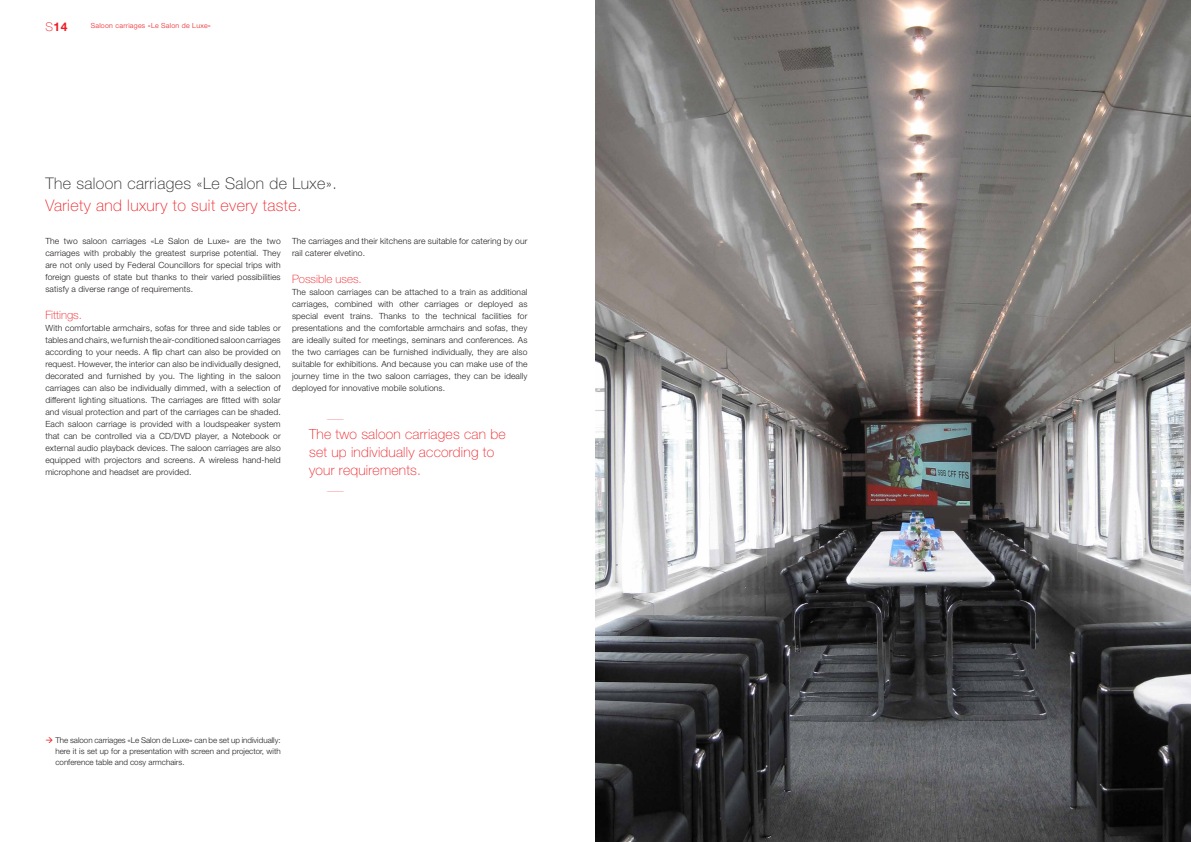
<style>
.page{position:relative;width:1191px;height:842px;background:#fff}
.page>*{position:absolute;margin:0;border:0;box-sizing:border-box;transform-origin:0 0}
.t1{font:100 16px "Helvetica Neue LT Std";letter-spacing:.025em;color:#231f20}
.t2{font:100 16px "Helvetica Neue LT Std";letter-spacing:.025em;color:#ee1d23}
.t3{font:100 14px/18px "Helvetica Neue LT Std";letter-spacing:.015em;color:#ee1d23}
.t4{font:200 14px "Helvetica Neue";color:#ee1d23}
.t5{font:700 12px "Helvetica Neue LT Std";color:#ee1d23}
.t6{font:100 11.5px "Helvetica Neue LT Std";color:#ee1d23}
.t7{font:300 8.5px/12px "Helvetica Neue LT Std";letter-spacing:.015em;color:#231f20;text-align:justify}
.t8{font:300 8px/11px "Helvetica Neue LT Std";color:#231f20;text-align:justify}
.t9{font:300 7px "Helvetica Neue LT Std";letter-spacing:.04em;color:#ee1d23}
.s1{font-weight:100}
.s2{color:#ee1d23}
</style>
<div class="page">
<img style="left:595px;top:0;width:596px;height:842px">
<h3 class="t5" style="left:45px;top:20px;width:24px"><span class="s1">S</span>14</h3>
<p class="t9" style="left:91px;top:21px;width:122px">Saloon carriages «Le Salon de Luxe»</p>
<h1 class="t1" style="left:45px;top:174px;width:293px">The saloon carriages «Le Salon de Luxe».</h1>
<h1 class="t2" style="left:45px;top:196px;width:258px">Variety and luxury to suit every taste.</h1>
<p class="t7" style="left:45px;top:235px;width:237px">The two saloon carriages «Le Salon de Luxe» are the two carriages with probably the greatest surprise potential. They are not only used by Federal Councillors for special trips with foreign guests of state but thanks to their varied possibilities satisfy a diverse range of requirements.</p>
<h3 class="t6" style="left:45px;top:309px;width:38px">Fittings.</h3>
<p class="t7" style="left:45px;top:322px;width:237px">With comfortable armchairs, sofas for three and side tables or tables and chairs, we furnish the air-conditioned saloon carriages according to your needs. A flip chart can also be provided on request. However, the interior can also be individually designed, decorated and furnished by you. The lighting in the saloon carriages can also be individually dimmed, with a selection of different lighting situations. The carriages are fitted with solar and visual protection and part of the carriages can be shaded.<br>Each saloon carriage is provided with a loudspeaker system that can be controlled via a CD/DVD player, a Notebook or external audio playback devices. The saloon carriages are also equipped with projectors and screens. A wireless hand-held microphone and headset are provided.</p>
<p class="t7" style="left:292px;top:235px;width:237px">The carriages and their kitchens are suitable for catering by our rail caterer elvetino.</p>
<h3 class="t6" style="left:292px;top:273px;width:71px">Possible uses.</h3>
<p class="t7" style="left:292px;top:286px;width:237px">The saloon carriages can be attached to a train as additional carriages, combined with other carriages or deployed as special event trains. Thanks to the technical facilities for presentations and the comfortable armchairs and sofas, they are ideally suited for meetings, seminars and conferences. As the two carriages can be furnished individually, they are also suitable for exhibitions. And because you can make use of the journey time in the two saloon carriages, they can be ideally deployed for innovative mobile solutions.</p>
<h2 class="t4" style="left:326px;top:407px;width:20px">―</h2>
<h2 class="t3" style="left:309px;top:425px;width:198px">The two saloon carriages can be set up individually according to your requirements.</h2>
<h2 class="t4" style="left:326px;top:479px;width:20px">―</h2>
<p class="t8" style="left:55px;top:735px;width:227px;text-indent:-10px"><span class="s2">→</span> The saloon carriages «Le Salon de Luxe» can be set up individually: here it is set up for a presentation with screen and projector, with conference table and cosy armchairs.</p>
</div>
